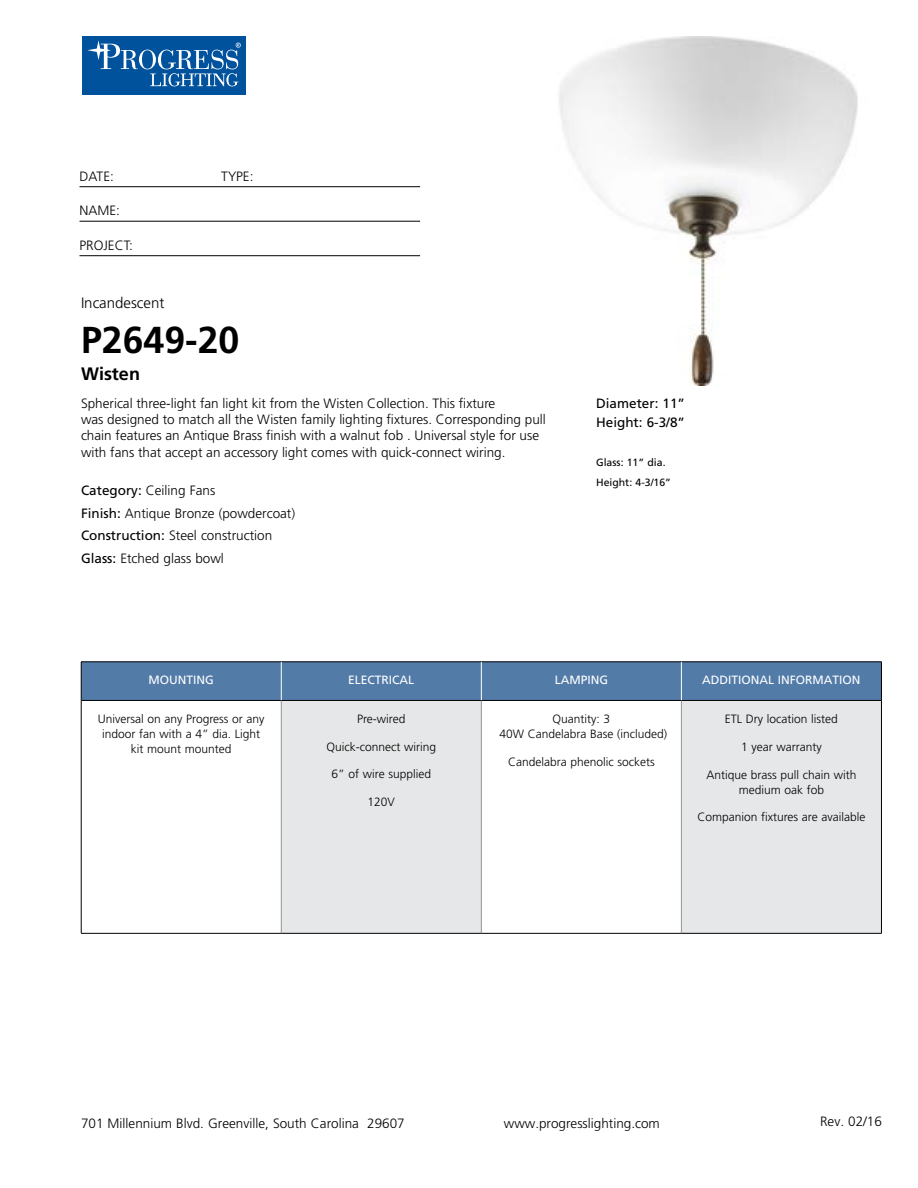
<style>
.page{position:relative;width:918px;height:1188px;background:#fff}
.page>*{position:absolute;margin:0;border:0;box-sizing:border-box;transform-origin:0 0}
.t1{font:700 37.5px "Frutiger LT Std";color:#000}
.t2{font:700 18px "Frutiger LT Std";color:#000}
.t3{font:300 15px "Frutiger LT Std";color:#000}
.t4{font:300 13.5px/16.2px "Frutiger LT Std";color:#000}
.t5{font:13.5px/19.5px "Frutiger LT Std";color:#000}
.t6{font:300 12px/15px "Frutiger LT Std";color:#000;text-align:center}
.t7{font:12px "Frutiger LT Std";color:#fff}
.t8{font:10.5px/19.5px "Frutiger LT Std";color:#000}
.s1{font-weight:400}
</style>
<div class="page">
<div style="left:82px;top:36px;width:164px;height:59px;background:#00529c"></div>
<svg style="left:139px;top:50px;width:17px;height:19px"></svg>
<div style="left:142px;top:50px;width:11px;height:19px;background:#00529c;border-radius:50%"></div>
<svg style="left:87px;top:40px;width:51px;height:29px"></svg>
<svg style="left:150px;top:43px;width:91px;height:43px"></svg>
<hr style="left:80px;top:186px;width:340px;height:1px;background:#000">
<hr style="left:80px;top:221px;width:340px;height:1px;background:#000">
<hr style="left:80px;top:255px;width:340px;height:1px;background:#000">
<div style="left:82px;top:663px;width:799px;height:37px;background:#527ba8"></div>
<div style="left:281px;top:700px;width:200px;height:233px;background:#e6e7e8"></div>
<div style="left:681px;top:700px;width:200px;height:233px;background:#e6e7e8"></div>
<hr style="left:281px;top:701px;width:1px;height:232px;background:#939598">
<hr style="left:481px;top:701px;width:1px;height:232px;background:#939598">
<hr style="left:681px;top:701px;width:1px;height:232px;background:#939598">
<hr style="left:81px;top:700px;width:200px;height:1px;background:#000">
<hr style="left:281px;top:700px;width:200px;height:1px;background:#000">
<hr style="left:481px;top:700px;width:200px;height:1px;background:#000">
<hr style="left:681px;top:700px;width:200px;height:1px;background:#000">
<hr style="left:81px;top:933px;width:200px;height:1px;background:#000">
<hr style="left:281px;top:933px;width:200px;height:1px;background:#000">
<hr style="left:481px;top:933px;width:200px;height:1px;background:#000">
<hr style="left:681px;top:933px;width:201px;height:1px;background:#000">
<hr style="left:81px;top:662px;width:200px;height:1px;background:#000">
<hr style="left:81px;top:662px;width:1px;height:38px;background:#000">
<hr style="left:281px;top:662px;width:200px;height:1px;background:#000">
<hr style="left:481px;top:662px;width:200px;height:1px;background:#000">
<hr style="left:681px;top:662px;width:201px;height:1px;background:#000">
<hr style="left:881px;top:662px;width:1px;height:38px;background:#000">
<hr style="left:81px;top:700px;width:1px;height:233px;background:#000">
<hr style="left:881px;top:700px;width:1px;height:233px;background:#000">
<hr style="left:281px;top:662px;width:1px;height:38px;background:#fff">
<hr style="left:681px;top:662px;width:1px;height:38px;background:#fff">
<hr style="left:481px;top:662px;width:1px;height:38px;background:#fff">
<img style="left:559px;top:36px;width:299px;height:349px">
<p class="t4" style="left:80px;top:168px;width:36px">DATE:</p>
<p class="t4" style="left:221px;top:168px;width:34px">TYPE:</p>
<p class="t4" style="left:80px;top:203px;width:42px">NAME:</p>
<p class="t4" style="left:80px;top:237px;width:55px">PROJECT:</p>
<p class="t3" style="left:81px;top:294px;width:85px">Incandescent</p>
<h1 class="t1" style="left:81px;top:318px;width:160px">P2649-20</h1>
<h2 class="t2" style="left:81px;top:363px;width:61px">Wisten</h2>
<p class="t4" style="left:81px;top:395px;width:466px">Spherical three-light fan light kit from the Wisten Collection. This fixture<br>was designed to match all the Wisten family lighting fixtures. Corresponding pull chain features an Antique Brass finish with a walnut fob . Universal style for use with fans that accept an accessory light comes with quick-connect wiring.</p>
<p class="t4" style="left:81px;top:480px;width:216px;line-height:22.5px"><span class="s1">Category:</span> Ceiling Fans<br><span class="s1">Finish:</span> Antique Bronze (powdercoat)<br><span class="s1">Construction:</span> Steel construction<br><span class="s1">Glass:</span> Etched glass bowl</p>
<p class="t5" style="left:596px;top:393px;width:90px">Diameter: 11”<br>Height: 6-3/8”</p>
<p class="t8" style="left:596px;top:453px;width:76px">Glass: 11” dia.<br>Height: 4-3/16”</p>
<p class="t7" style="left:149px;top:673px;width:67px">MOUNTING</p>
<p class="t7" style="left:348px;top:673px;width:68px">ELECTRICAL</p>
<p class="t7" style="left:555px;top:673px;width:55px">LAMPING</p>
<p class="t7" style="left:702px;top:673px;width:160px">ADDITIONAL INFORMATION</p>
<p class="t6" style="left:98px;top:711px;width:168px">Universal on any Progress or any indoor fan with a 4” dia. Light kit mount mounted</p>
<p class="t6" style="left:357px;top:711px;width:50px">Pre-wired</p>
<p class="t6" style="left:725px;top:712px;width:115px">ETL Dry location listed</p>
<p class="t6" style="left:741px;top:739px;width:82px">1 year warranty</p>
<p class="t6" style="left:706px;top:767px;width:152px">Antique brass pull chain with medium oak fob</p>
<p class="t6" style="left:697px;top:810px;width:169px">Companion fixtures are available</p>
<p class="t6" style="left:499px;top:712px;width:169px">Quantity: 3<br>40W Candelabra Base (included)</p>
<p class="t6" style="left:508px;top:754px;width:148px">Candelabra phenolic sockets</p>
<p class="t6" style="left:326px;top:739px;width:111px">Quick-connect wiring</p>
<p class="t6" style="left:332px;top:767px;width:101px">6” of wire supplied</p>
<p class="t6" style="left:368px;top:795px;width:29px">120V</p>
<p class="t4" style="left:81px;top:1115px;width:325px">701 Millennium Blvd. Greenville, South Carolina 29607</p>
<p class="t4" style="left:504px;top:1115px;width:158px">www.progresslighting.com</p>
<p class="t4" style="left:820px;top:1114px;width:63px">Rev. 02/16</p>
</div>
